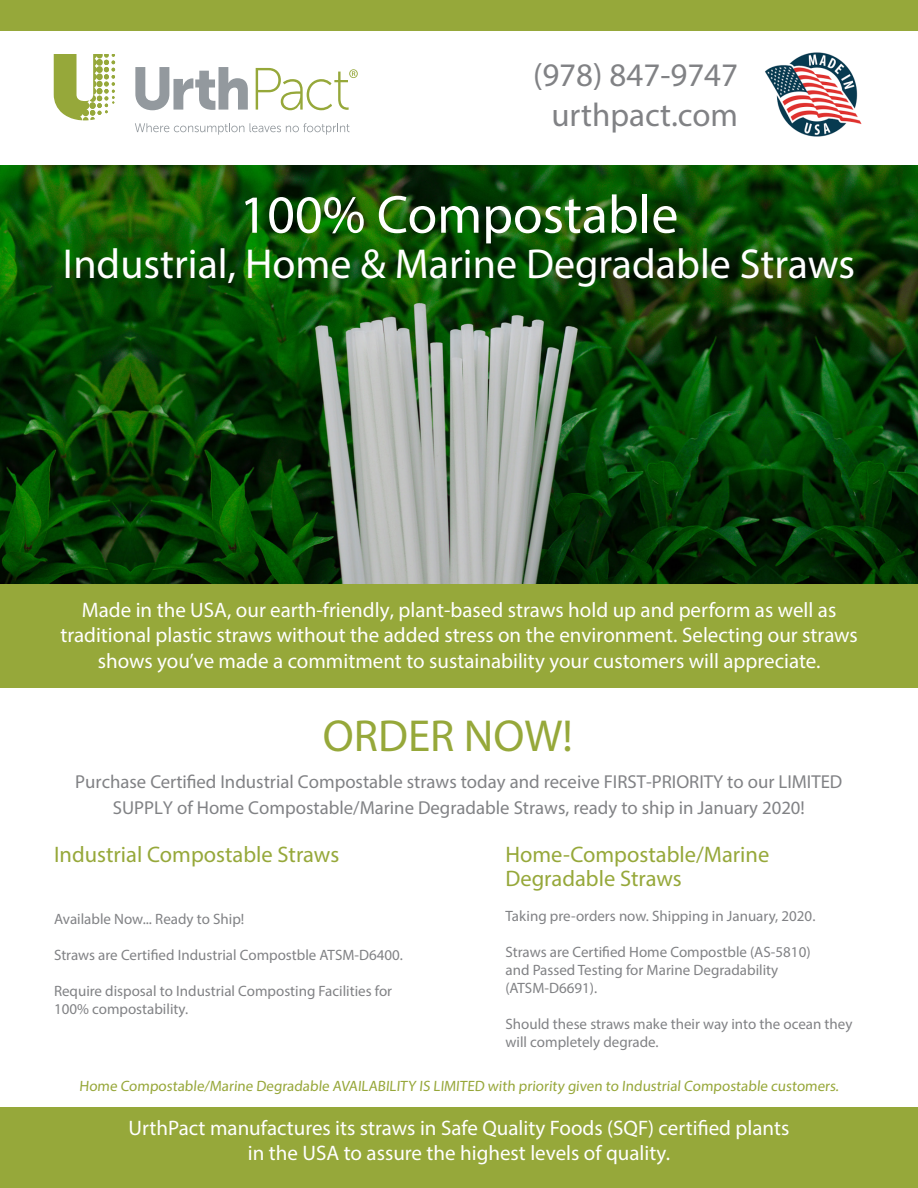
<style>
.page{position:relative;width:918px;height:1188px;background:#fff}
.page>*{position:absolute;margin:0;border:0;box-sizing:border-box;transform-origin:0 0}
.t1{font:54px "Myriad Pro";color:#fff}
.t2{font:45px "Myriad Pro";color:#96a83a}
.t3{font:42px "Myriad Pro";color:#fff}
.t4{font:33px "Myriad Pro";color:#818285}
.t5{font:22.5px/24px "Myriad Pro";color:#96a83a}
.t6{font:21px/25.5px "Myriad Pro";color:#fff;text-align:center}
.t7{font:18.75px/25.5px "Myriad Pro";color:#818285;text-align:center}
.t8{font:15px/18px "Myriad Pro";color:#818285}
.t9{font:15px "Myriad Pro";color:#97a73a}
</style>
<div class="page">
<div style="left:0;top:1108px;width:918px;height:80px;background:#96a83a"></div>
<div style="left:0;top:579px;width:918px;height:109px;background:#96a83a"></div>
<img style="left:0;top:165px;width:918px;height:418px">
<svg style="left:135px;top:123px;width:109px;height:12px"></svg>
<svg style="left:250px;top:123px;width:100px;height:12px"></svg>
<svg style="left:54px;top:54px;width:61px;height:66px"></svg>
<svg style="left:135px;top:67px;width:113px;height:43px"></svg>
<svg style="left:256px;top:68px;width:102px;height:42px"></svg>
<img style="left:765px;top:52px;width:97px;height:85px">
<div style="left:0;top:0;width:918px;height:31px;background:#96a83a"></div>
<p class="t4" style="left:533px;top:55px;width:207px">(978) 847-9747</p>
<p class="t4" style="left:551px;top:94px;width:188px">urthpact.com</p>
<p class="t1" style="left:240px;top:181px;width:440px">100% Compostable</p>
<p class="t3" style="left:63px;top:238px;width:794px">Industrial, Home &amp; Marine Degradable Straws</p>
<p class="t6" style="left:60px;top:597px;width:799px">Made in the USA, our earth-friendly, plant-based straws hold up and perform as well as traditional plastic straws without the added stress on the environment. Selecting our straws shows you’ve made a commitment to sustainability your customers will appreciate.</p>
<p class="t2" style="left:323px;top:709px;width:252px">ORDER NOW!</p>
<p class="t7" style="left:75px;top:769px;width:769px">Purchase Certified Industrial Compostable straws today and receive FIRST-PRIORITY to our LIMITED<br>SUPPLY of Home Compostable/Marine Degradable Straws, ready to ship in January 2020!</p>
<p class="t5" style="left:54px;top:842px;width:287px">Industrial Compostable Straws</p>
<p class="t8" style="left:54px;top:909px;width:192px">Available Now... Ready to Ship!</p>
<p class="t8" style="left:54px;top:945px;width:351px">Straws are Certified Industrial Compostble ATSM-D6400.</p>
<p class="t8" style="left:54px;top:981px;width:340px">Require disposal to Industrial Composting Facilities for<br>100% compostability.</p>
<p class="t5" style="left:506px;top:842px;width:265px">Home-Compostable/Marine<br>Degradable Straws</p>
<p class="t8" style="left:506px;top:906px;width:311px">Taking pre-orders now. Shipping in January, 2020.</p>
<p class="t8" style="left:506px;top:942px;width:307px">Straws are Certified Home Compostble (AS-5810) and Passed Testing for Marine Degradability (ATSM-D6691).</p>
<p class="t8" style="left:506px;top:1014px;width:348px">Should these straws make their way into the ocean they will completely degrade.</p>
<p class="t9" style="left:79px;top:1076px;width:763px">Home Compostable/Marine Degradable AVAILABILITY IS LIMITED with priority given to Industrial Compostable customers.</p>
<p class="t6" style="left:129px;top:1115px;width:662px">UrthPact manufactures its straws in Safe Quality Foods (SQF) certified plants</p>
<p class="t6" style="left:248px;top:1140px;width:424px">in the USA to assure the highest levels of quality.</p>
</div>
